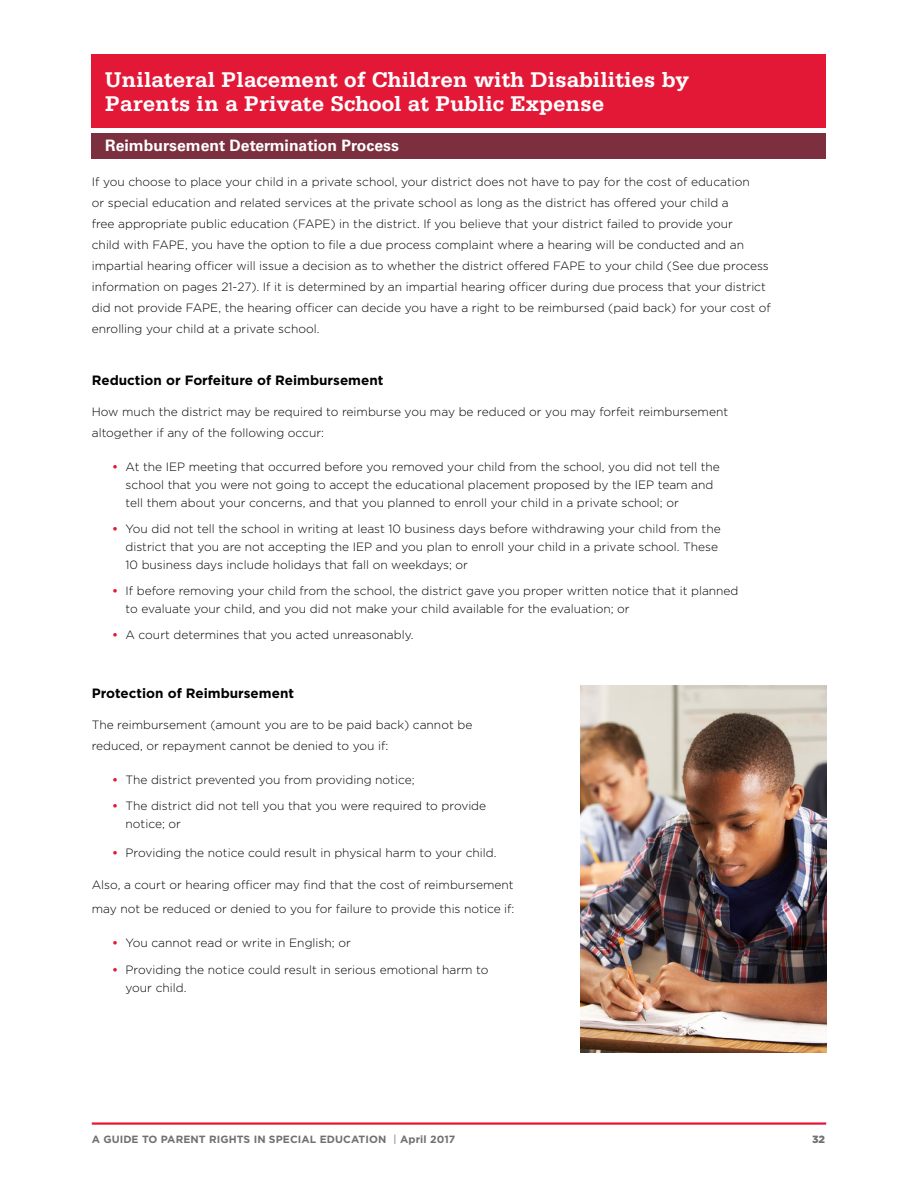
<style>
.page{position:relative;width:918px;height:1188px;background:#fff}
.page>*{position:absolute;margin:0;border:0;box-sizing:border-box;transform-origin:0 0}
.Intro_HD{font:700 22.5px/24px "Serifa";color:#fff}
.HD{font:700 15.75px "Univers LT Std";color:#fff}
.SubHD{font:700 13.5px "Gotham";color:#000}
.BOD{font:300 12px/21px "Gotham";color:#000}
.t1{font:700 10.5px "Gotham";letter-spacing:.01em;color:#717073}
.t2{font:900 10.5px "Gotham";color:#717073}
.s1{font-weight:700;color:#e31837}
.s2{font-weight:300;font-size:13.5px}
</style>
<div class="page">
<hr style="left:92px;top:1122px;width:734px;height:3px;background:#e31837">
<div style="left:92px;top:54px;width:734px;height:73px;background:#e31837"></div>
<div style="left:92px;top:133px;width:734px;height:26px;background:#7c303f"></div>
<img style="left:580px;top:685px;width:246px;height:368px">
<h1 class="Intro_HD" style="left:105px;top:67px;width:585px">Unilateral Placement of Children with Disabilities by<br>Parents in a Private School at Public Expense</h1>
<h3 class="HD" style="left:105px;top:136px;width:295px">Reimbursement Determination Process</h3>
<p class="BOD" style="left:92px;top:171px;width:679px">If you choose to place your child in a private school, your district does not have to pay for the cost of education<br>or special education and related services at the private school as long as the district has offered your child a<br>free appropriate public education (FAPE) in the district. If you believe that your district failed to provide your<br>child with FAPE, you have the option to file a due process complaint where a hearing will be conducted and an impartial hearing officer will issue a decision as to whether the district offered FAPE to your child (See due process</p>
<p class="BOD" style="left:92px;top:276px;width:676px">information on pages 21-27). If it is determined by an impartial hearing officer during due process that your district</p>
<p class="BOD" style="left:92px;top:297px;width:681px">did not provide FAPE, the hearing officer can decide you have a right to be reimbursed (paid back) for your cost of enrolling your child at a private school.</p>
<h4 class="SubHD" style="left:92px;top:373px;width:293px">Reduction or Forfeiture of Reimbursement</h4>
<p class="BOD" style="left:92px;top:401px;width:638px">How much the district may be required to reimburse you may be reduced or you may forfeit reimbursement altogether if any of the following occur:</p>
<p class="BOD" style="left:126px;top:458px;width:596px;line-height:18px;text-indent:-14px"><span class="s1">•</span> At the IEP meeting that occurred before you removed your child from the school, you did not tell the school that you were not going to accept the educational placement proposed by the IEP team and tell them about your concerns, and that you planned to enroll your child in a private school; or</p>
<p class="BOD" style="left:126px;top:520px;width:597px;line-height:18px;text-indent:-14px"><span class="s1">•</span> You did not tell the school in writing at least 10 business days before withdrawing your child from the district that you are not accepting the IEP and you plan to enroll your child in a private school. These<br>10 business days include holidays that fall on weekdays; or</p>
<p class="BOD" style="left:126px;top:582px;width:615px;line-height:18px;text-indent:-14px"><span class="s1">•</span> If before removing your child from the school, the district gave you proper written notice that it planned to evaluate your child, and you did not make your child available for the evaluation; or</p>
<p class="BOD" style="left:112px;top:625px;width:303px"><span class="s1">•</span> A court determines that you acted unreasonably.</p>
<h4 class="SubHD" style="left:92px;top:685px;width:204px">Protection of Reimbursement</h4>
<p class="BOD" style="left:92px;top:714px;width:382px">The reimbursement (amount you are to be paid back) cannot be reduced, or repayment cannot be denied to you if:</p>
<p class="BOD" style="left:112px;top:769px;width:304px"><span class="s1">•</span> The district prevented you from providing notice;</p>
<p class="BOD" style="left:126px;top:797px;width:362px;line-height:18px;text-indent:-14px"><span class="s1">•</span> The district did not tell you that you were required to provide notice; or</p>
<p class="BOD" style="left:112px;top:842px;width:386px"><span class="s1">•</span> Providing the notice could result in physical harm to your child.</p>
<p class="BOD" style="left:92px;top:873px;width:424px;line-height:24px">Also, a court or hearing officer may find that the cost of reimbursement may not be reduced or denied to you for failure to provide this notice if:</p>
<p class="BOD" style="left:112px;top:933px;width:240px"><span class="s1">•</span> You cannot read or write in English; or</p>
<p class="BOD" style="left:126px;top:960px;width:364px;line-height:18px;text-indent:-14px"><span class="s1">•</span> Providing the notice could result in serious emotional harm to your child.</p>
<p class="t1" style="left:92px;top:1133px;width:365px">A GUIDE TO PARENT RIGHTS IN SPECIAL EDUCATION <span class="s2">I</span> April 2017</p>
<p class="t2" style="left:812px;top:1133px;width:15px">32</p>
</div>
